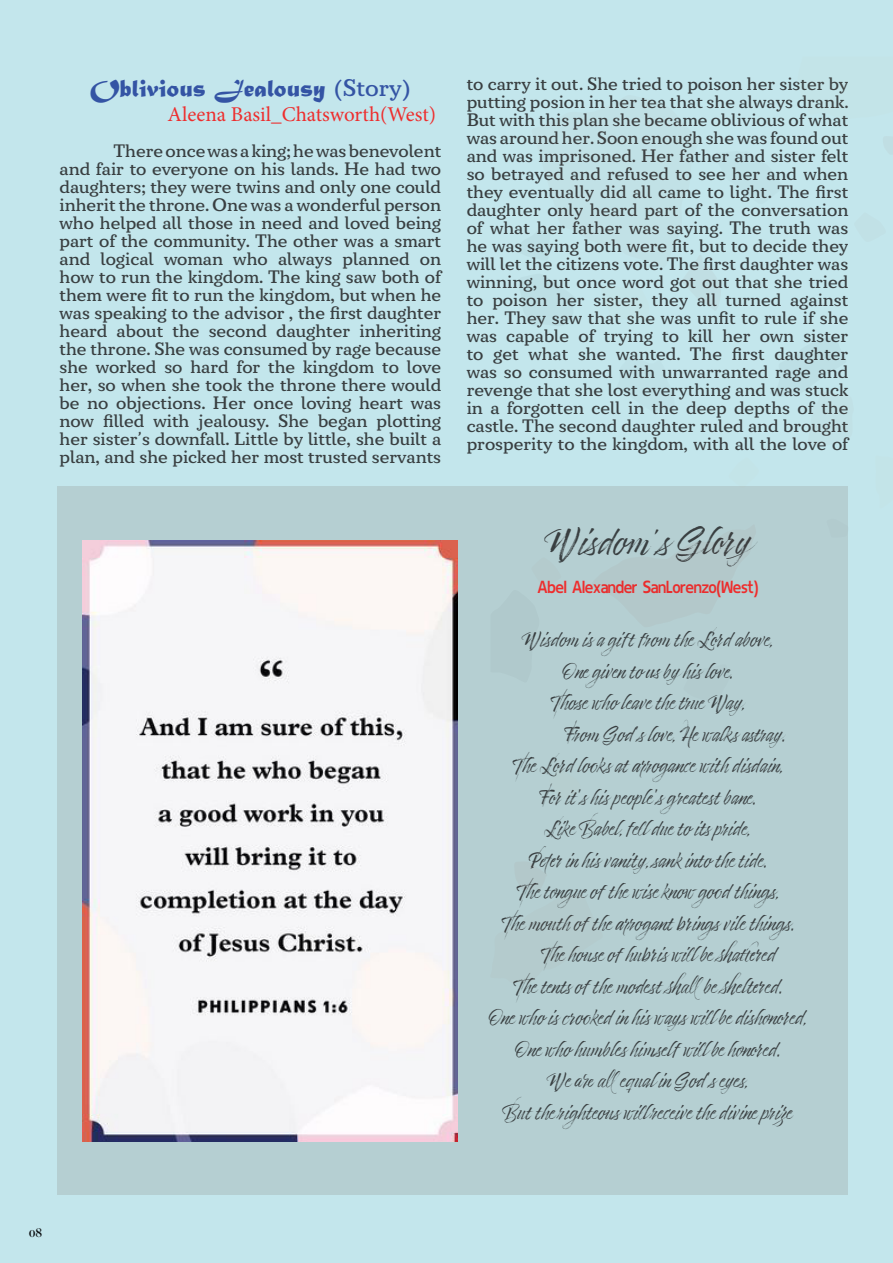
<style>
.page{position:relative;width:893px;height:1263px;background:#c3e6ec}
.page>*{position:absolute;margin:0;border:0;box-sizing:border-box;transform-origin:0 0}
.Heading_2_-_Handwrit{font:33px "Timberline";color:#393f41}
.Body_-_Justified{font:25.5px "Matura MT Script Capitals";color:#3454a4}
.t1{font:21px "Minion Pro";color:#ee2d2d}
.Body_-_Justified-2{font:19.5px "Keraleeyam";color:#ee2d2d}
.Body_-_Justified-3{font:500 18px/18px "Circe Slab C";color:#393f41;text-align:justify}
.Heading_2_-_Handwrit-2{font:18px "Timberline";color:#393f41}
.t2{font:500 13.5px "Operetta 12";color:#0b0e11}
.s1{font-family:"Circe Slab C";font-weight:500}
.s2{font-family:"Circe Slab C";font-weight:500;font-size:24px}
</style>
<div class="page">
<div style="left:57px;top:486px;width:791px;height:709px;background:#b5cfd2"></div>
<img style="left:83px;top:540px;width:374px;height:602px">
<p class="Body_-_Justified" style="left:90px;top:73px;width:322px">Oblivious Jealousy <span class="s1">(</span><span class="s2">Story</span><span class="s1">)</span></p>
<p class="t1" style="left:168px;top:101px;width:270px">Aleena Basil_Chatsworth(West)</p>
<p class="Body_-_Justified-3" style="left:60px;top:143px;width:383px;text-indent:54px">There once was a king; he was benevolent and fair to everyone on his lands. He had two daughters; they were twins and only one could inherit the throne. One was a wonderful person who helped all those in need and loved being part of the community. The other was a smart and logical woman who always planned on how to run the kingdom. The king saw both of them were fit to run the kingdom, but when he was speaking to the advisor , the first daughter heard about the second daughter inheriting the throne. She was consumed by rage because she worked so hard for the kingdom to love her, so when she took the throne there would be no objections. Her once loving heart was now filled with jealousy. She began plotting her sister’s downfall. Little by little, she built a plan, and she picked her most trusted servants</p>
<p class="Body_-_Justified-3" style="left:467px;top:76px;width:384px">to carry it out. She tried to poison her sister by putting posion in her tea that she always drank.<br>But with this plan she became oblivious of what was around her. Soon enough she was found out and was imprisoned. Her father and sister felt so betrayed and refused to see her and when they eventually did all came to light. The first daughter only heard part of the conversation of what her father was saying. The truth was he was saying both were fit, but to decide they will let the citizens vote. The first daughter was winning, but once word got out that she tried to poison her sister, they all turned against her. They saw that she was unfit to rule if she was capable of trying to kill her own sister to get what she wanted. The first daughter was so consumed with unwarranted rage and revenge that she lost everything and was stuck in a forgotten cell in the deep depths of the castle. The second daughter ruled and brought prosperity to the kingdom, with all the love of</p>
<p class="Heading_2_-_Handwrit" style="left:544px;top:523px;width:208px">Wisdom’s Glory</p>
<p class="Body_-_Justified-2" style="left:537px;top:578px;width:222px">Abel Alexander SanLorenzo(West)</p>
<p class="Heading_2_-_Handwrit-2" style="left:522px;top:629px;width:253px">Wisdom is a gift from the Lord above,</p>
<p class="Heading_2_-_Handwrit-2" style="left:562px;top:661px;width:173px">One given to us by his love.</p>
<p class="Heading_2_-_Handwrit-2" style="left:550px;top:692px;width:196px">Those who leave the true Way,</p>
<p class="Heading_2_-_Handwrit-2" style="left:564px;top:724px;width:223px">From God's love, He walks astray.</p>
<p class="Heading_2_-_Handwrit-2" style="left:512px;top:755px;width:272px">The Lord looks at arrogance with disdain,</p>
<p class="Heading_2_-_Handwrit-2" style="left:539px;top:787px;width:219px">For it's his people's greatest bane.</p>
<p class="Heading_2_-_Handwrit-2" style="left:544px;top:818px;width:207px">Like Babel, felldue to its pride,</p>
<p class="Heading_2_-_Handwrit-2" style="left:528px;top:850px;width:240px">Peter in his vanity, sank into the tide.</p>
<p class="Heading_2_-_Handwrit-2" style="left:516px;top:881px;width:265px">The tongue of the wise know good things,</p>
<p class="Heading_2_-_Handwrit-2" style="left:501px;top:913px;width:296px">The mouth of the arrogant brings vile things.</p>
<p class="Heading_2_-_Handwrit-2" style="left:540px;top:944px;width:237px">The house of hubris willbe shattered</p>
<p class="Heading_2_-_Handwrit-2" style="left:513px;top:976px;width:271px">The tents of the modest shall be sheltered.</p>
<p class="Heading_2_-_Handwrit-2" style="left:488px;top:1007px;width:320px">One who is crooked in his ways willbe dishonored,</p>
<p class="Heading_2_-_Handwrit-2" style="left:514px;top:1039px;width:267px">One who humbles himself willbe honored.</p>
<p class="Heading_2_-_Handwrit-2" style="left:547px;top:1070px;width:203px">We are all equal in God's eyes,</p>
<p class="Heading_2_-_Handwrit-2" style="left:502px;top:1102px;width:291px">But the righteous willreceive the divine prize</p>
<p class="t2" style="left:29px;top:1224px;width:15px">08</p>
</div>
